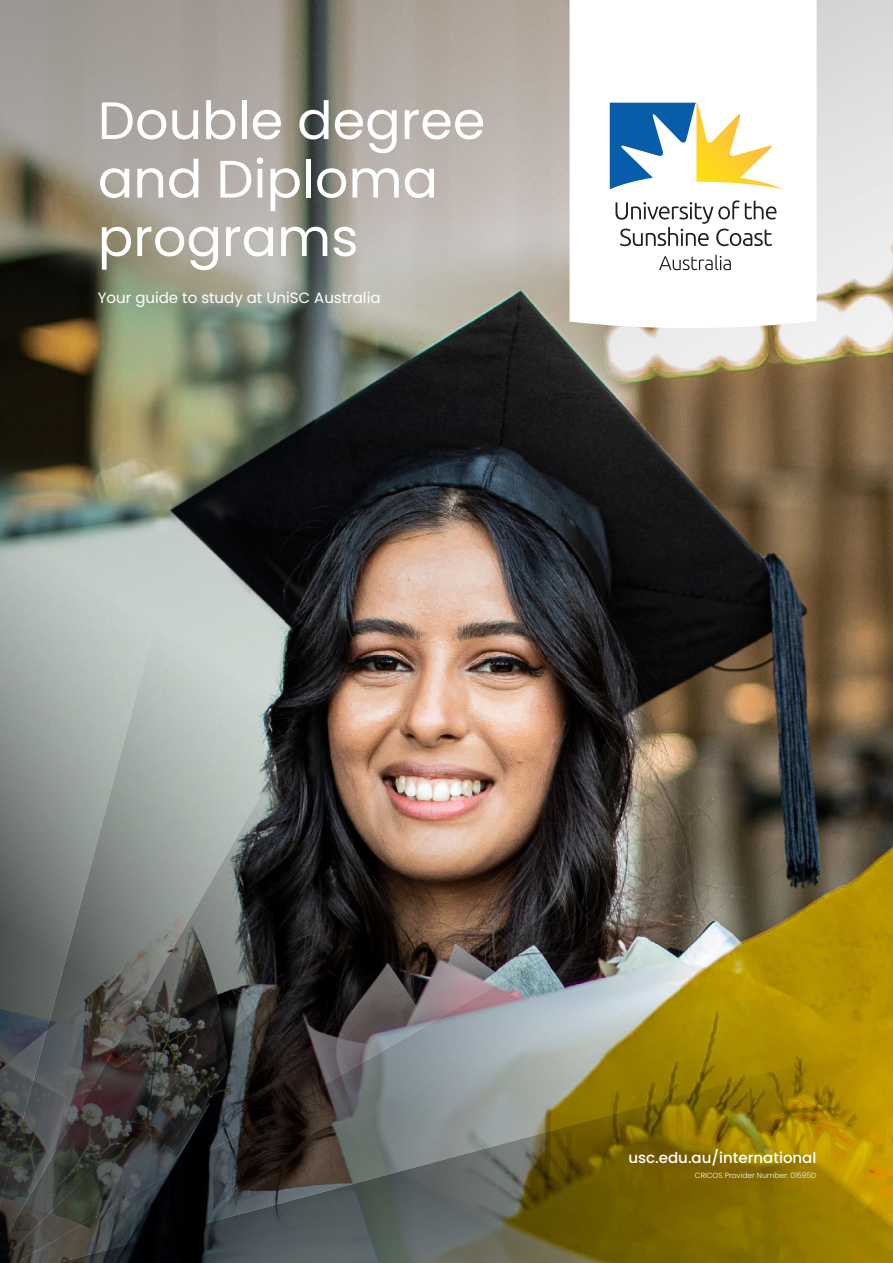
<style>
.page{position:relative;width:893px;height:1263px;background:#fff}
.page>*{position:absolute;margin:0;border:0;box-sizing:border-box;transform-origin:0 0}
.t1{font:52.5px/58.5px "Poppins";color:#fff}
.t2{font:15px "Poppins";color:#fff}
.t3{font:500 15px "Poppins";color:#fff}
.t4{font:300 7.5px "Poppins";color:#fff}
</style>
<div class="page">
<svg style="left:329px;top:0;width:564px;height:349px;background:#bcb7b0"></svg>
<img style="left:329px;top:349px;width:564px;height:395px">
<img style="left:329px;top:744px;width:564px;height:289px">
<svg style="left:329px;top:1033px;width:564px;height:230px;background:#867833"></svg>
<img style="left:0;top:0;width:329px;height:1263px">
<svg style="left:570px;top:0;width:247px;height:328px"></svg>
<svg style="left:615px;top:200px;width:161px;height:70px"></svg>
<svg style="left:610px;top:103px;width:173px;height:86px"></svg>
<h1 class="t1" style="left:98px;top:92px;width:389px">Double degree and Diploma programs</h1>
<p class="t2" style="left:98px;top:289px;width:284px">Your guide to study at UniSC Australia</p>
<p class="t3" style="left:628px;top:1148px;width:189px">usc.edu.au/international</p>
<p class="t4" style="left:695px;top:1171px;width:123px">CRICOS Provider Number: 01595D</p>
</div>
